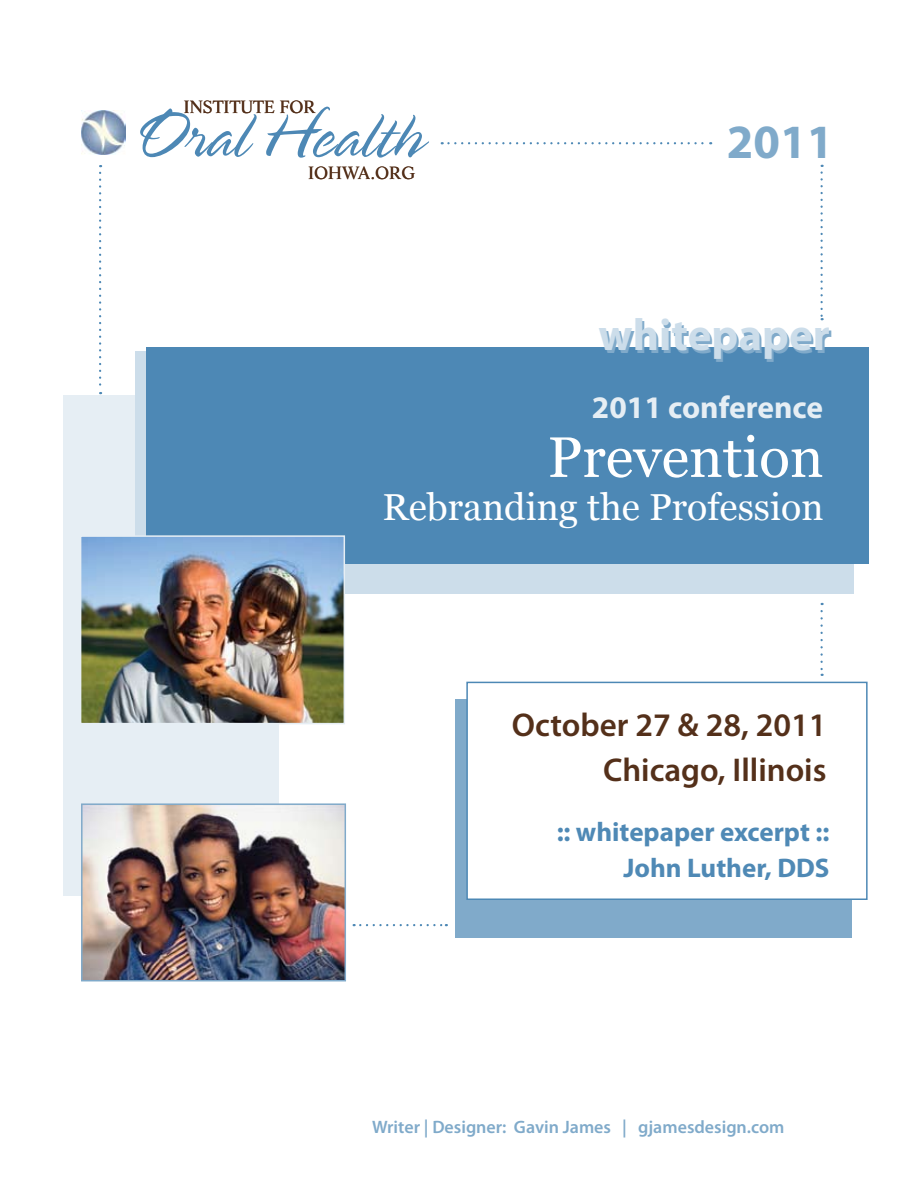
<style>
.page{position:relative;width:918px;height:1188px;background:#fff}
.page>*{position:absolute;margin:0;border:0;box-sizing:border-box;transform-origin:0 0}
.t1{font:300 72px "Spring LP";color:#4d88b5}
.t2{font:57px "Georgia";color:#fff}
.t3{font:700 48px "Myriad Pro";color:#80aaca}
.t4{font:700 45px "Myriad Pro";color:#80aaca}
.t5{font:37.5px "Georgia";color:#fff}
.t6{font:600 33px/45px "Myriad Pro";color:#54301a;text-align:right}
.t7{font:700 31.5px "Myriad Pro";color:#e6eef4}
.t8{font:700 27px/36px "Myriad Pro";color:#4d88b5;text-align:right}
.t9{font:600 18px "Myriad Pro";color:#80aaca}
.t10{font:17.25px "Life";color:#54301a}
</style>
<div class="page">
<div style="left:64px;top:395px;width:215px;height:501px;background:#e6eef4"></div>
<div style="left:135px;top:351px;width:719px;height:243px;background:#ccddea"></div>
<div style="left:146px;top:347px;width:723px;height:217px;background:#4d88b5"></div>
<div style="left:456px;top:699px;width:396px;height:239px;background:#80aaca"></div>
<div style="left:466px;top:682px;width:402px;height:218px;background:#fff;border:2px solid #4d88b5"></div>
<svg style="left:442px;top:142px;width:269px;height:2px"></svg>
<svg style="left:820px;top:173px;width:3px;height:147px"></svg>
<img style="left:81px;top:110px;width:44px;height:44px">
<svg style="left:99px;top:173px;width:2px;height:221px"></svg>
<svg style="left:354px;top:924px;width:93px;height:2px"></svg>
<svg style="left:820px;top:611px;width:3px;height:65px"></svg>
<img style="left:83px;top:538px;width:259px;height:183px">
<div style="left:80px;top:535px;width:265px;height:189px;border:2px solid #e6eef4"></div>
<img style="left:84px;top:806px;width:259px;height:172px">
<div style="left:81px;top:803px;width:265px;height:178px;border:2px solid #80aaca"></div>
<p class="t10" style="left:184px;top:96px;width:133px">INSTITUTE FOR</p>
<h1 class="t1" style="left:133px;top:100px;width:290px">Oral Health</h1>
<p class="t10" style="left:308px;top:162px;width:108px">IOHWA.ORG</p>
<h3 class="t3" style="left:727px;top:110px;width:108px">2011</h3>
<h3 class="t4" style="left:601px;top:309px;width:233px">whitepaper</h3>
<h3 class="t7" style="left:592px;top:386px;width:233px">2011 conference</h3>
<h2 class="t2" style="left:548px;top:423px;width:277px">Prevention</h2>
<h3 class="t5" style="left:382px;top:485px;width:443px">Rebranding the Profession</h3>
<h3 class="t6" style="left:512px;top:701px;width:316px">October 27 &amp; 28, 2011<br>Chicago, Illinois</h3>
<h3 class="t8" style="left:556px;top:813px;width:275px">:: whitepaper excerpt ::<br>John Luther, DDS</h3>
<p class="t9" style="left:372px;top:1115px;width:414px">Writer | Designer: Gavin James | gjamesdesign.com</p>
</div>
